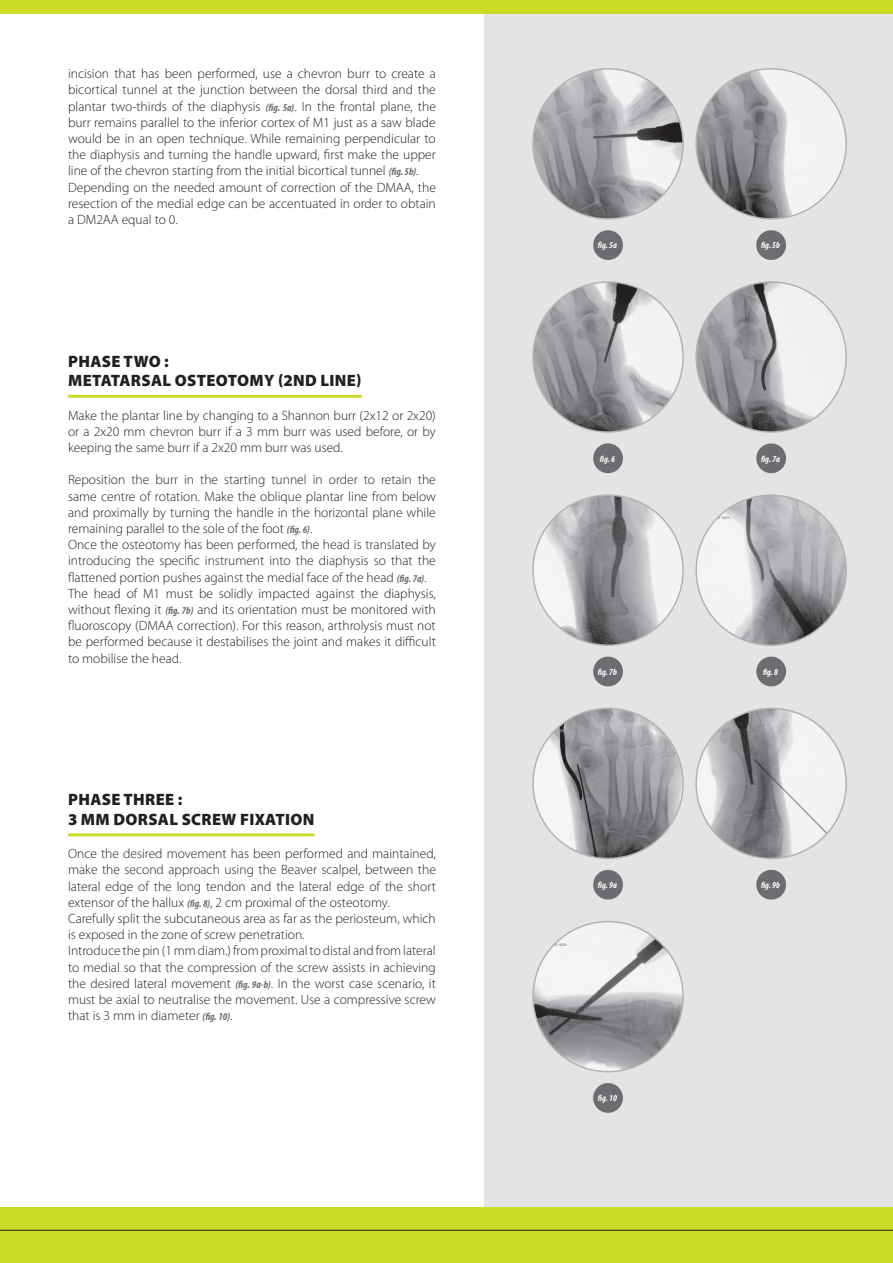
<style>
.page{position:relative;width:893px;height:1263px;background:#fff}
.page>*{position:absolute;margin:0;border:0;box-sizing:border-box;transform-origin:0 0}
.t1{font:900 16.5px/19.8px "Myriad Pro";letter-spacing:.02em;color:#231f20}
.t2{font:300 13.5px/16.2px "Myriad Pro";color:#231f20}
.t3{font:italic 700 condensed 9px "Myriad Pro";color:#fff}
.s1{font-weight:700;font-style:italic;font-stretch:condensed;font-size:10.5px;color:#6c6d70}
</style>
<div class="page">
<hr style="left:0;top:0;width:1px;height:1263px;background:#e4e4e4">
<div style="left:485px;top:0;width:408px;height:1263px;background:#e4e4e4"></div>
<div style="left:0;top:1208px;width:893px;height:55px;background:#cadb2a"></div>
<div style="left:0;top:0;width:893px;height:14px;background:#cadb2a"></div>
<hr style="left:0;top:1230px;width:893px;height:1px;background:#231f20">
<hr style="left:68px;top:395px;width:294px;height:3px;background:#cadb2a">
<hr style="left:68px;top:833px;width:247px;height:3px;background:#cadb2a">
<img style="left:533px;top:69px;width:150px;height:150px;border-radius:75px">
<img style="left:533px;top:282px;width:150px;height:150px;border-radius:75px">
<img style="left:533px;top:495px;width:150px;height:150px;border-radius:75px">
<img style="left:533px;top:708px;width:150px;height:150px;border-radius:75px">
<img style="left:533px;top:922px;width:150px;height:150px;border-radius:75px">
<img style="left:696px;top:69px;width:150px;height:150px;border-radius:75px">
<img style="left:696px;top:282px;width:150px;height:150px;border-radius:75px">
<img style="left:696px;top:495px;width:150px;height:150px;border-radius:75px">
<img style="left:696px;top:708px;width:150px;height:150px;border-radius:75px">
<div style="left:593px;top:230px;width:30px;height:30px;background:#6c6d70;border-radius:50%"></div>
<div style="left:593px;top:443px;width:30px;height:30px;background:#6c6d70;border-radius:50%"></div>
<div style="left:593px;top:657px;width:30px;height:29px;background:#6c6d70;border-radius:50%"></div>
<div style="left:593px;top:870px;width:30px;height:29px;background:#6c6d70;border-radius:50%"></div>
<div style="left:593px;top:1083px;width:30px;height:30px;background:#6c6d70;border-radius:50%"></div>
<div style="left:756px;top:230px;width:30px;height:30px;background:#6c6d70;border-radius:50%"></div>
<div style="left:756px;top:443px;width:30px;height:30px;background:#6c6d70;border-radius:50%"></div>
<div style="left:756px;top:657px;width:30px;height:29px;background:#6c6d70;border-radius:50%"></div>
<div style="left:756px;top:870px;width:30px;height:29px;background:#6c6d70;border-radius:50%"></div>
<p class="t2" style="left:68px;top:65px;width:369px">incision that has been performed, use a chevron burr to create a bicortical tunnel at the junction between the dorsal third and the plantar two-thirds of the diaphysis <span class="s1">(fig. 5a)</span>. In the frontal plane, the burr remains parallel to the inferior cortex of M1 just as a saw blade would be in an open technique. While remaining perpendicular to the diaphysis and turning the handle upward, first make the upper line of the chevron starting from the initial bicortical tunnel <span class="s1">(fig. 5b)</span>.<br>Depending on the needed amount of correction of the DMAA, the resection of the medial edge can be accentuated in order to obtain a DM2AA equal to 0.</p>
<p class="t1" style="left:68px;top:350px;width:295px">PHASE TWO :<br>METATARSAL OSTEOTOMY (2ND LINE)</p>
<p class="t2" style="left:68px;top:407px;width:369px;text-align:justify">Make the plantar line by changing to a Shannon burr (2x12 or 2x20) or a 2x20 mm chevron burr if a 3 mm burr was used before, or by keeping the same burr if a 2x20 mm burr was used.</p>
<p class="t2" style="left:68px;top:472px;width:369px">Reposition the burr in the starting tunnel in order to retain the same centre of rotation. Make the oblique plantar line from below and proximally by turning the handle in the horizontal plane while remaining parallel to the sole of the foot <span class="s1">(fig. 6)</span>.<br>Once the osteotomy has been performed, the head is translated by introducing the specific instrument into the diaphysis so that the flattened portion pushes against the medial face of the head <span class="s1">(fig. 7a)</span>.<br>The head of M1 must be solidly impacted against the diaphysis, without flexing it <span class="s1">(fig. 7b)</span> and its orientation must be monitored with fluoroscopy (DMAA correction). For this reason, arthrolysis must not be performed because it destabilises the joint and makes it difficult to mobilise the head.</p>
<p class="t1" style="left:68px;top:789px;width:248px">PHASE THREE :<br>3 MM DORSAL SCREW FIXATION</p>
<p class="t2" style="left:68px;top:845px;width:369px">Once the desired movement has been performed and maintained, make the second approach using the Beaver scalpel, between the lateral edge of the long tendon and the lateral edge of the short extensor of the hallux <span class="s1">(fig. 8)</span>, 2 cm proximal of the osteotomy.<br>Carefully split the subcutaneous area as far as the periosteum, which is exposed in the zone of screw penetration.<br>Introduce the pin (1 mm diam.) from proximal to distal and from lateral to medial so that the compression of the screw assists in achieving the desired lateral movement <span class="s1">(fig. 9a-b)</span>. In the worst case scenario, it must be axial to neutralise the movement. Use a compressive screw that is 3 mm in diameter <span class="s1">(fig. 10)</span>.</p>
<p class="t3" style="left:598px;top:240px;width:20px">fig. 5a</p>
<p class="t3" style="left:761px;top:240px;width:21px">fig. 5b</p>
<p class="t3" style="left:600px;top:453px;width:17px">fig. 6</p>
<p class="t3" style="left:761px;top:453px;width:20px">fig. 7a</p>
<p class="t3" style="left:598px;top:666px;width:21px">fig. 7b</p>
<p class="t3" style="left:763px;top:666px;width:17px">fig. 8</p>
<p class="t3" style="left:598px;top:879px;width:20px">fig. 9a</p>
<p class="t3" style="left:761px;top:879px;width:21px">fig. 9b</p>
<p class="t3" style="left:598px;top:1093px;width:20px">fig. 10</p>
</div>
